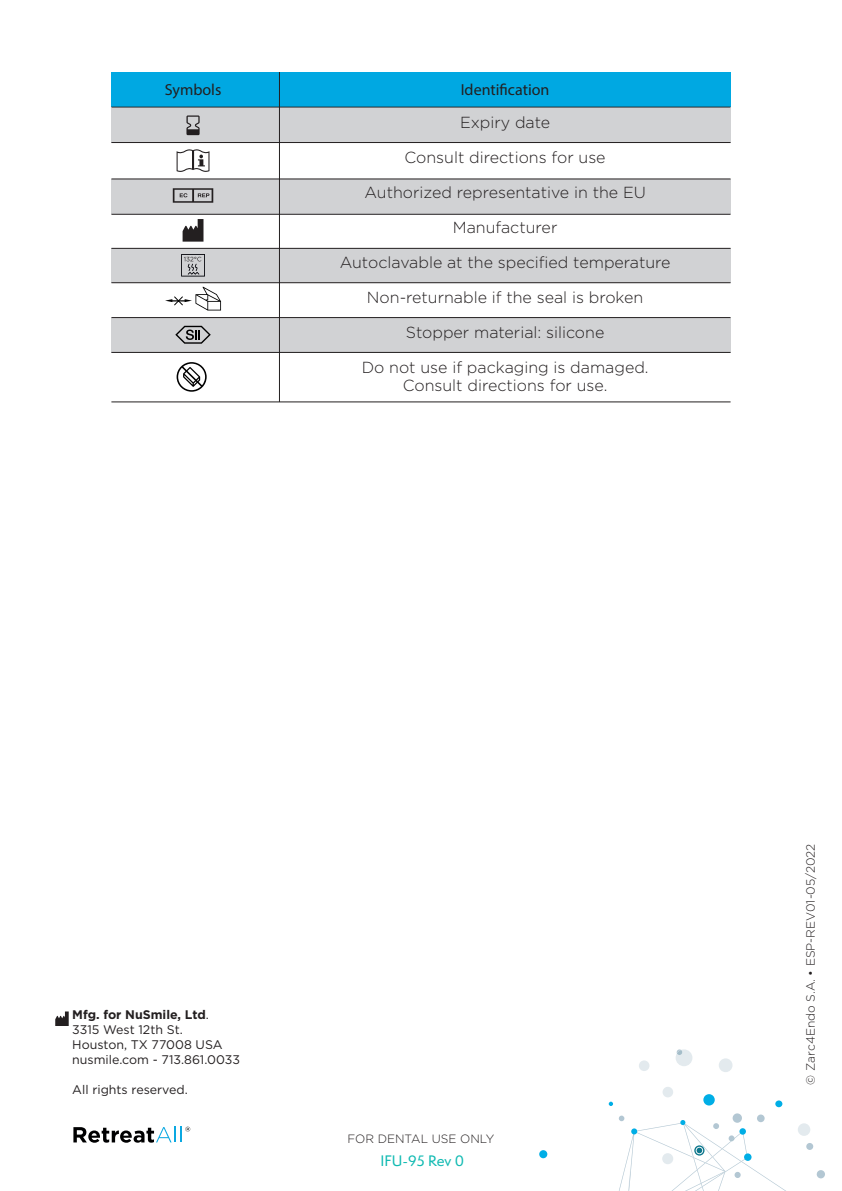
<style>
.page{position:relative;width:842px;height:1191px;background:#fff}
.page>*{position:absolute;margin:0;border:0;box-sizing:border-box;transform-origin:0 0}
.t1{font:300 16px/18px "Gotham";color:#231f20;text-align:center}
.t2{font:16px "Myriad Pro";color:#231f20}
.t3{font:500 14px "Semplicita Pro";color:#10bab2}
.t4{font:12.4px "Gotham";color:#231f20}
.t5{font:700 12.4px "Gotham";color:#231f20}
.t6{font:300 12px "Gotham";color:#231f20}
.s1{font-weight:400}
</style>
<div class="page">
<div style="left:703px;top:1094px;width:12px;height:11px;background:#00aee6;border-radius:50%"></div>
<div style="left:539px;top:1150px;width:8px;height:8px;background:#00aee6;border-radius:50%"></div>
<div style="left:775px;top:1100px;width:7px;height:7px;background:#00aee6;border-radius:50%"></div>
<svg style="left:806px;top:1143px;width:7px;height:7px"></svg>
<svg style="left:816px;top:1170px;width:9px;height:8px"></svg>
<svg style="left:619px;top:1113px;width:167px;height:78px"></svg>
<div style="left:719px;top:1058px;width:13px;height:14px;background:#e3eaee;border-radius:7px"></div>
<div style="left:639px;top:1060px;width:10px;height:11px;background:#e3eaee;border-radius:5px"></div>
<div style="left:662px;top:1086px;width:11px;height:11px;background:#e3eaee;border-radius:5px"></div>
<svg style="left:676px;top:1049px;width:16px;height:17px"></svg>
<div style="left:662px;top:1153px;width:11px;height:11px;background:#e3eaee;border-radius:6px"></div>
<div style="left:798px;top:1123px;width:12px;height:12px;background:#e3eaee;border-radius:6px"></div>
<svg style="left:609px;top:1101px;width:4px;height:5px"></svg>
<svg style="left:73px;top:1126px;width:117px;height:16px"></svg>
<div style="left:111px;top:72px;width:619px;height:35px;background:#00a8e2"></div>
<div style="left:111px;top:108px;width:619px;height:35px;background:#d1d2d4"></div>
<div style="left:111px;top:179px;width:619px;height:35px;background:#d1d2d4"></div>
<div style="left:111px;top:248px;width:619px;height:35px;background:#d1d2d4"></div>
<div style="left:111px;top:318px;width:619px;height:35px;background:#d1d2d4"></div>
<hr style="left:111px;top:107px;width:619px;height:1px;background:#231f20">
<hr style="left:111px;top:142px;width:619px;height:1px;background:#231f20">
<hr style="left:111px;top:179px;width:619px;height:1px;background:#231f20">
<hr style="left:111px;top:214px;width:619px;height:1px;background:#231f20">
<hr style="left:111px;top:248px;width:619px;height:1px;background:#231f20">
<hr style="left:111px;top:282px;width:619px;height:1px;background:#231f20">
<hr style="left:111px;top:352px;width:619px;height:1px;background:#231f20">
<hr style="left:111px;top:401px;width:619px;height:1px;background:#231f20">
<hr style="left:111px;top:317px;width:619px;height:1px;background:#231f20">
<svg style="left:186px;top:115px;width:14px;height:20px"></svg>
<svg style="left:177px;top:149px;width:32px;height:23px"></svg>
<svg style="left:173px;top:188px;width:40px;height:15px"></svg>
<svg style="left:183px;top:219px;width:20px;height:23px"></svg>
<hr style="left:279px;top:72px;width:1px;height:330px;background:#231f20">
<svg style="left:165px;top:287px;width:56px;height:23px"></svg>
<svg style="left:175px;top:326px;width:36px;height:18px"></svg>
<svg style="left:177px;top:362px;width:30px;height:30px"></svg>
<svg style="left:181px;top:254px;width:24px;height:22px"></svg>
<svg style="left:55px;top:1011px;width:14px;height:15px"></svg>
<p class="t2" style="left:165px;top:80px;width:58px">Symbols</p>
<p class="t2" style="left:461px;top:80px;width:90px">Identification</p>
<p class="t1" style="left:460px;top:113px;width:92px">Expiry date</p>
<p class="t1" style="left:405px;top:148px;width:203px">Consult directions for use</p>
<p class="t1" style="left:364px;top:183px;width:283px">Authorized representative in the EU</p>
<p class="t1" style="left:453px;top:218px;width:106px">Manufacturer</p>
<p class="t1" style="left:340px;top:253px;width:332px">Autoclavable at the specified temperature</p>
<p class="t1" style="left:367px;top:288px;width:278px">Non-returnable if the seal is broken</p>
<p class="t1" style="left:406px;top:323px;width:200px">Stopper material: silicone</p>
<p class="t1" style="left:362px;top:358px;width:288px">Do not use if packaging is damaged.<br>Consult directions for use.</p>
<p class="t5" style="left:72px;top:1006px;width:138px">Mfg. for NuSmile, Ltd<span class="s1">.</span></p>
<p class="t4" style="left:72px;top:1023px;width:112px">3315 West 12th St.</p>
<p class="t4" style="left:72px;top:1038px;width:152px">Houston, TX 77008 USA</p>
<p class="t4" style="left:72px;top:1053px;width:169px">nusmile.com - 713.861.0033</p>
<p class="t4" style="left:72px;top:1082px;width:117px">All rights reserved.</p>
<p class="t6" style="left:348px;top:1131px;width:148px">FOR DENTAL USE ONLY</p>
<p class="t3" style="left:381px;top:1151px;width:85px">IFU-95 Rev 0</p>
<p class="t6" style="left:804px;top:1084px;width:242px;rotate:-90deg">© Zarc4Endo S.A. • ESP-REV01-05/2022</p>
</div>
